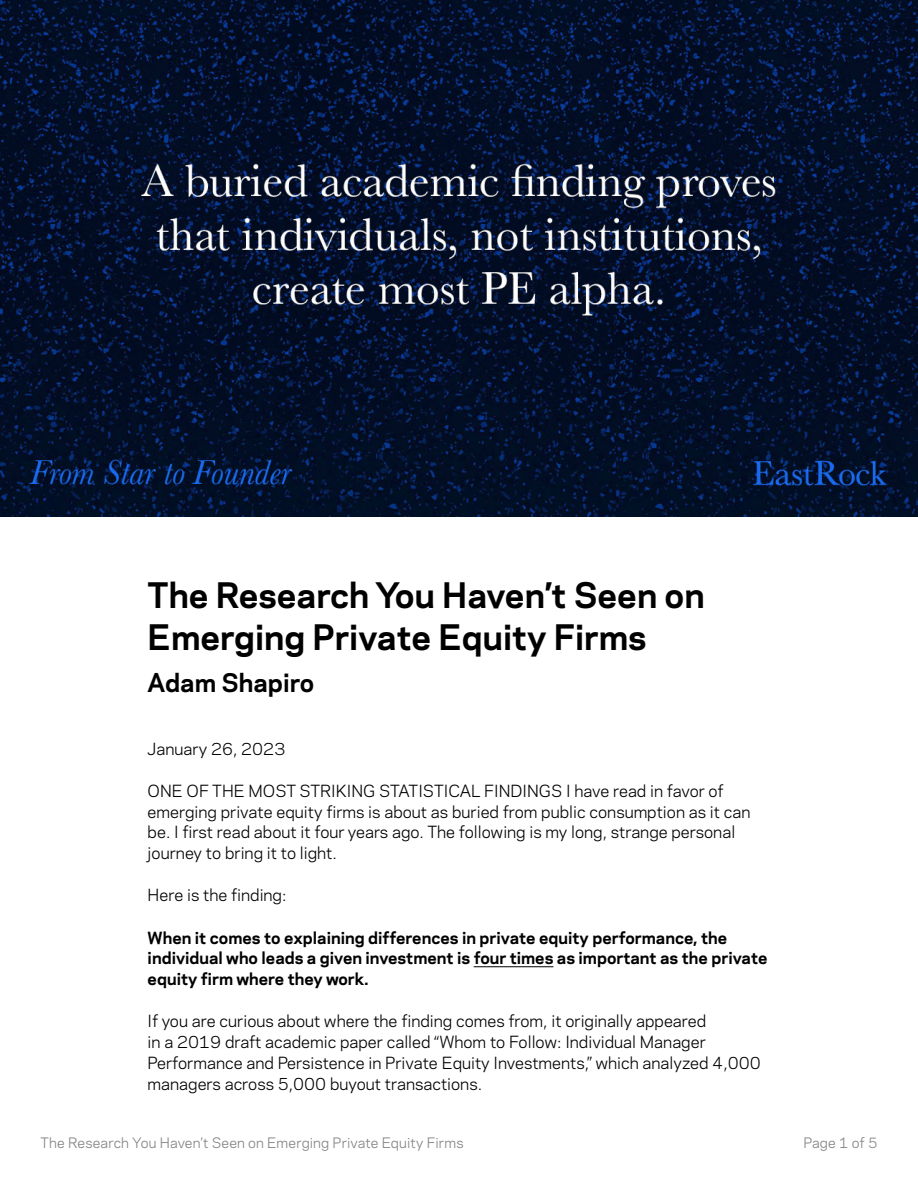
<style>
.page{position:relative;width:918px;height:1188px;background:#fff}
.page>*{position:absolute;margin:0;border:0;box-sizing:border-box;transform-origin:0 0}
.t1{font:700 33px/42px "Galaxie Polaris";color:#000}
.t2{font:700 24px "Galaxie Polaris";color:#000}
.t3{font:15.75px/21px "Galaxie Polaris";color:#000}
.t4{font:700 15.75px/21px "Galaxie Polaris";color:#000}
.t5{font:13.5px "Galaxie Polaris";letter-spacing:.01em;color:#808285}
</style>
<div class="page">
<img style="left:0;top:0;width:918px;height:516px">
<hr style="left:474px;top:966px;width:79px;height:1px;background:#000">
<h1 class="t1" style="left:148px;top:572px;width:559px">The Research You Haven’t Seen on<br>Emerging Private Equity Firms</h1>
<h2 class="t2" style="left:148px;top:664px;width:168px">Adam Shapiro</h2>
<p class="t3" style="left:148px;top:737px;width:139px">January 26, 2023</p>
<p class="t3" style="left:148px;top:779px;width:604px">ONE OF THE MOST STRIKING STATISTICAL FINDINGS I have read in favor of emerging private equity firms is about as buried from public consumption as it can be. I first read about it four years ago. The following is my long, strange personal journey to bring it to light.</p>
<p class="t3" style="left:148px;top:884px;width:140px">Here is the finding:</p>
<p class="t4" style="left:148px;top:926px;width:621px">When it comes to explaining differences in private equity performance, the individual who leads a given investment is four times as important as the private equity firm where they work.</p>
<p class="t3" style="left:148px;top:1010px;width:615px">If you are curious about where the finding comes from, it originally appeared<br>in a 2019 draft academic paper called “Whom to Follow: Individual Manager Performance and Persistence in Private Equity Investments,” which analyzed 4,000 managers across 5,000 buyout transactions.</p>
<p class="t5" style="left:40px;top:1132px;width:424px">The Research You Haven’t Seen on Emerging Private Equity Firms</p>
<p class="t5" style="left:803px;top:1132px;width:76px">Page 1 of 5</p>
</div>
